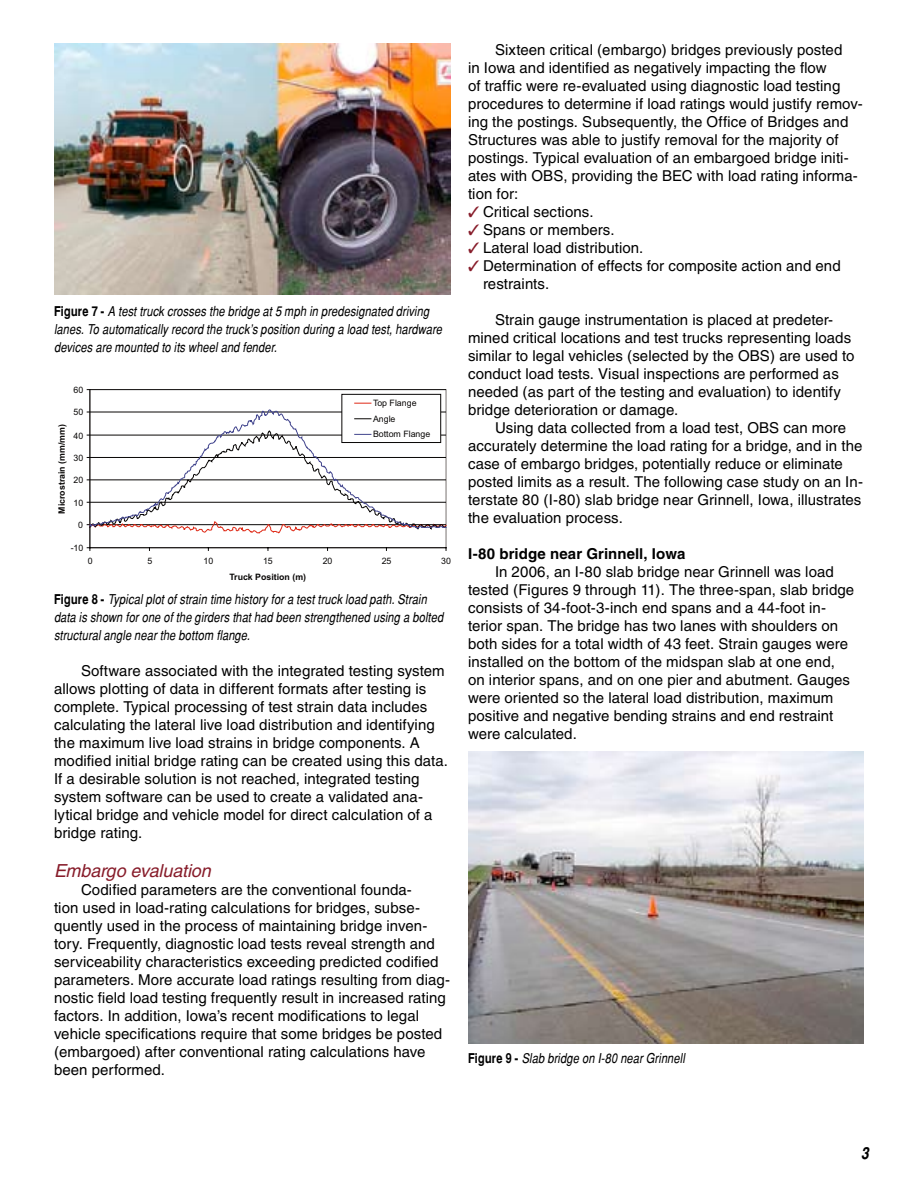
<style>
.page{position:relative;width:918px;height:1188px;background:#fff}
.page>*{position:absolute;margin:0;border:0;box-sizing:border-box;transform-origin:0 0}
.t1{font:italic 18px "Helvetica";letter-spacing:-.005em;color:#871c2a}
.t2{font:italic 700 16.5px "Switzerland Narrow";color:#000}
.t3{font:15px/18px "Helvetica";letter-spacing:.005em;color:#000}
.t4{font:700 15px "Helvetica";letter-spacing:.005em;color:#000}
.t5{font:italic 13.5px/18px "Switzerland Narrow";letter-spacing:.01em;color:#000}
.t6{font:8.85px/15.6px "Arial";color:#080605}
.t7{font:700 8.85px "Arial";color:#080605}
.s1{font-weight:700;font-style:normal}
.s2{color:#871c2a}
</style>
<div class="page">
<img style="left:54px;top:43px;width:396px;height:251px">
<img style="left:468px;top:752px;width:396px;height:291px">
<hr style="left:90px;top:390px;width:1px;height:158px;background:#080605">
<hr style="left:87px;top:502px;width:359px;height:1px;background:#080605">
<hr style="left:87px;top:524px;width:359px;height:1px;background:#080605">
<hr style="left:87px;top:480px;width:359px;height:1px;background:#080605">
<hr style="left:87px;top:457px;width:359px;height:1px;background:#080605">
<hr style="left:87px;top:435px;width:359px;height:1px;background:#080605">
<hr style="left:87px;top:412px;width:359px;height:1px;background:#080605">
<hr style="left:87px;top:389px;width:359px;height:1px;background:#080605">
<hr style="left:90px;top:547px;width:356px;height:1px;background:#080605">
<div style="left:342px;top:394px;width:99px;height:49px;border:1px solid #080605"></div>
<svg style="left:89px;top:403px;width:358px;height:131px"></svg>
<p class="t5" style="left:54px;top:302px;width:390px"><span class="s1">Figure 7 -</span> A test truck crosses the bridge at 5 mph in predesignated driving lanes. To automatically record the truck’s position during a load test, hardware devices are mounted to its wheel and fender.</p>
<p class="t6" style="left:74px;top:382px;width:11px">60</p>
<p class="t6" style="left:74px;top:405px;width:11px">50</p>
<p class="t7" style="left:56px;top:514px;width:91px;rotate:-90deg">Microstrain (mm/mm)</p>
<p class="t6" style="left:74px;top:428px;width:11px">40</p>
<p class="t6" style="left:74px;top:450px;width:11px">30</p>
<p class="t6" style="left:74px;top:473px;width:11px">20</p>
<p class="t6" style="left:74px;top:495px;width:11px">10</p>
<p class="t6" style="left:78px;top:518px;width:6px">0</p>
<p class="t6" style="left:71px;top:540px;width:14px">-10</p>
<p class="t6" style="left:373px;top:395px;width:59px">Top Flange<br>Angle<br>Bottom Flange</p>
<p class="t6" style="left:88px;top:553px;width:6px">0</p>
<p class="t6" style="left:147px;top:553px;width:6px">5</p>
<p class="t6" style="left:204px;top:553px;width:11px">10</p>
<p class="t6" style="left:263px;top:553px;width:11px">15</p>
<p class="t6" style="left:323px;top:553px;width:11px">20</p>
<p class="t6" style="left:382px;top:553px;width:11px">25</p>
<p class="t6" style="left:441px;top:553px;width:11px">30</p>
<p class="t7" style="left:229px;top:571px;width:78px">Truck Position (m)</p>
<p class="t5" style="left:54px;top:590px;width:391px"><span class="s1">Figure 8 -</span> Typical plot of strain time history for a test truck load path. Strain data is shown for one of the girders that had been strengthened using a bolted structural angle near the bottom flange.</p>
<p class="t3" style="left:54px;top:661px;width:396px;text-indent:27px">Software associated with the integrated testing system allows plotting of data in different formats after testing is complete. Typical processing of test strain data includes calculating the lateral live load distribution and identifying the maximum live load strains in bridge components. A modified initial bridge rating can be created using this data.<br>If a desirable solution is not reached, integrated testing system software can be used to create a validated ana&shy;lytical bridge and vehicle model for direct calculation of a bridge rating.</p>
<p class="t1" style="left:54px;top:860px;width:158px">Embargo evaluation</p>
<p class="t3" style="left:54px;top:880px;width:398px;text-indent:27px">Codified parameters are the conventional founda-<br>tion used in load-rating calculations for bridges, subse&shy;quently used in the process of maintaining bridge inven&shy;tory. Frequently, diagnostic load tests reveal strength and serviceability characteristics exceeding predicted codified parameters. More accurate load ratings resulting from diag&shy;nostic field load testing frequently result in increased rating factors. In addition, Iowa’s recent modifications to legal vehicle specifications require that some bridges be posted (embargoed) after conventional rating calculations have been performed.</p>
<p class="t3" style="left:468px;top:41px;width:396px;text-indent:27px">Sixteen critical (embargo) bridges previously posted<br>in Iowa and identified as negatively impacting the flow<br>of traffic were re-evaluated using diagnostic load testing procedures to determine if load ratings would justify remov&shy;ing the postings. Subsequently, the Office of Bridges and Structures was able to justify removal for the majority of postings. Typical evaluation of an embargoed bridge initi&shy;ates with OBS, providing the BEC with load rating informa&shy;tion for:</p>
<p class="t3" style="left:468px;top:203px;width:127px"><span class="s2">✓</span> Critical sections.</p>
<p class="t3" style="left:468px;top:221px;width:148px"><span class="s2">✓</span> Spans or members.</p>
<p class="t3" style="left:468px;top:239px;width:177px"><span class="s2">✓</span> Lateral load distribution.</p>
<p class="t3" style="left:483px;top:257px;width:359px;text-indent:-15px"><span class="s2">✓</span> Determination of effects for composite action and end restraints.</p>
<p class="t3" style="left:468px;top:311px;width:388px;text-indent:27px">Strain gauge instrumentation is placed at predeter&shy;mined critical locations and test trucks representing loads similar to legal vehicles (selected by the OBS) are used to conduct load tests. Visual inspections are performed as needed (as part of the testing and evaluation) to identify bridge deterioration or damage.</p>
<p class="t3" style="left:468px;top:419px;width:397px;text-indent:27px">Using data collected from a load test, OBS can more accurately determine the load rating for a bridge, and in the case of embargo bridges, potentially reduce or eliminate posted limits as a result. The following case study on an In&shy;terstate 80 (I-80) slab bridge near Grinnell, Iowa, illustrates the evaluation process.</p>
<p class="t4" style="left:468px;top:544px;width:219px">I-80 bridge near Grinnell, Iowa</p>
<p class="t3" style="left:468px;top:563px;width:388px;text-indent:27px">In 2006, an I-80 slab bridge near Grinnell was load tested (Figures 9 through 11). The three-span, slab bridge consists of 34-foot-3-inch end spans and a 44-foot in&shy;terior span. The bridge has two lanes with shoulders on both sides for a total width of 43 feet. Strain gauges were installed on the bottom of the midspan slab at one end, on interior spans, and on one pier and abutment. Gauges were oriented so the lateral load distribution, maximum positive and negative bending strains and end restraint were calculated.</p>
<p class="t5" style="left:468px;top:1049px;width:218px"><span class="s1">Figure 9 -</span> Slab bridge on I-80 near Grinnell</p>
<p class="t2" style="left:861px;top:1143px;width:9px">3</p>
</div>
